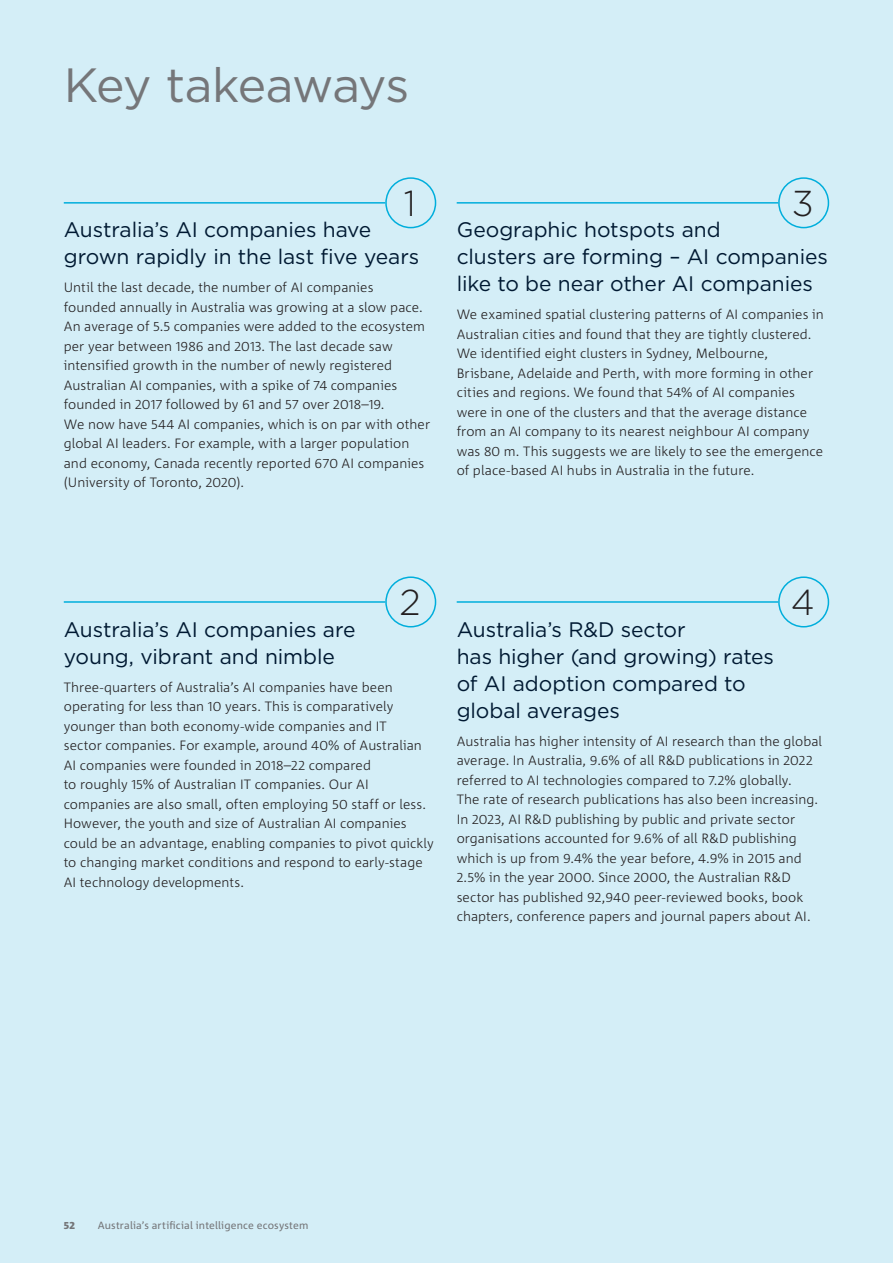
<style>
.page{position:relative;width:893px;height:1263px;background:#d4eef7}
.page>*{position:absolute;margin:0;border:0;box-sizing:border-box;transform-origin:0 0}
.H1_Page_Title_A4{font:48px "Gotham";letter-spacing:-.03em;color:#757679}
.t1{font:300 36px "Gotham";color:#231f20}
.H2_Heading{font:21px/27px "Gotham";letter-spacing:-.005em;color:#001932}
.Body_Copy{font:300 13.5px/19.5px "Corpid C1";letter-spacing:.005em;color:#231f20}
.t2{font:10.5px "Corpid C1";letter-spacing:.015em;color:#757679}
.t3{font:800 10.5px "Corpid C1";color:#757679}
</style>
<div class="page">
<hr style="left:64px;top:202px;width:321px;height:2px;background:#00aedc">
<div style="left:385px;top:177px;width:51px;height:51px;border:2px solid #00aedc;border-radius:50%"></div>
<hr style="left:457px;top:202px;width:321px;height:2px;background:#00aedc">
<div style="left:778px;top:177px;width:51px;height:51px;border:2px solid #00aedc;border-radius:50%"></div>
<hr style="left:64px;top:601px;width:321px;height:2px;background:#00aedc">
<div style="left:385px;top:576px;width:51px;height:51px;border:2px solid #00aedc;border-radius:50%"></div>
<hr style="left:457px;top:601px;width:321px;height:2px;background:#00aedc">
<div style="left:778px;top:576px;width:51px;height:51px;border:2px solid #00aedc;border-radius:50%"></div>
<h1 class="H1_Page_Title_A4" style="left:64px;top:54px;width:347px">Key takeaways</h1>
<h2 class="t1" style="left:404px;top:180px;width:14px">1</h2>
<h2 class="t1" style="left:792px;top:180px;width:23px">3</h2>
<h2 class="H2_Heading" style="left:64px;top:216px;width:357px">Australia’s AI companies have grown rapidly in the last five years</h2>
<p class="Body_Copy" style="left:64px;top:278px;width:368px">Until the last decade, the number of AI companies<br>founded annually in Australia was growing at a slow pace.<br>An average of 5.5 companies were added to the ecosystem per year between 1986 and 2013. The last decade saw intensified growth in the number of newly registered Australian AI companies, with a spike of 74 companies founded in 2017 followed by 61 and 57 over 2018–19.<br>We now have 544 AI companies, which is on par with other global AI leaders. For example, with a larger population and economy, Canada recently reported 670 AI companies (University of Toronto, 2020).</p>
<h2 class="H2_Heading" style="left:457px;top:216px;width:373px">Geographic hotspots and<br>clusters are forming – AI companies like to be near other AI companies</h2>
<p class="Body_Copy" style="left:457px;top:305px;width:368px">We examined spatial clustering patterns of AI companies in Australian cities and found that they are tightly clustered.<br>We identified eight clusters in Sydney, Melbourne, Brisbane, Adelaide and Perth, with more forming in other cities and regions. We found that 54% of AI companies were in one of the clusters and that the average distance from an AI company to its nearest neighbour AI company was 80 m. This suggests we are likely to see the emergence of place‑based AI hubs in Australia in the future.</p>
<h2 class="t1" style="left:399px;top:579px;width:23px">2</h2>
<h2 class="t1" style="left:791px;top:579px;width:25px">4</h2>
<h2 class="H2_Heading" style="left:64px;top:615px;width:293px">Australia’s AI companies are young, vibrant and nimble</h2>
<p class="Body_Copy" style="left:64px;top:677px;width:371px">Three-quarters of Australia’s AI companies have been operating for less than 10 years. This is comparatively younger than both economy-wide companies and IT<br>sector companies. For example, around 40% of Australian AI companies were founded in 2018–22 compared<br>to roughly 15% of Australian IT companies. Our AI companies are also small, often employing 50 staff or less.<br>However, the youth and size of Australian AI companies could be an advantage, enabling companies to pivot quickly to changing market conditions and respond to early-stage AI technology developments.</p>
<h2 class="H2_Heading" style="left:457px;top:615px;width:319px">Australia’s R&amp;D sector<br>has higher (and growing) rates of AI adoption compared to global averages</h2>
<p class="Body_Copy" style="left:457px;top:731px;width:367px">Australia has higher intensity of AI research than the global average. In Australia, 9.6% of all R&amp;D publications in 2022 referred to AI technologies compared to 7.2% globally.<br>The rate of research publications has also been increasing.<br>In 2023, AI R&amp;D publishing by public and private sector organisations accounted for 9.6% of all R&amp;D publishing which is up from 9.4% the year before, 4.9% in 2015 and 2.5% in the year 2000. Since 2000, the Australian R&amp;D sector has published 92,940 peer-reviewed books, book chapters, conference papers and journal papers about AI.</p>
<p class="t3" style="left:64px;top:1218px;width:13px">52</p>
<p class="t2" style="left:98px;top:1218px;width:212px">Australia’s artificial intelligence ecosystem</p>
</div>
